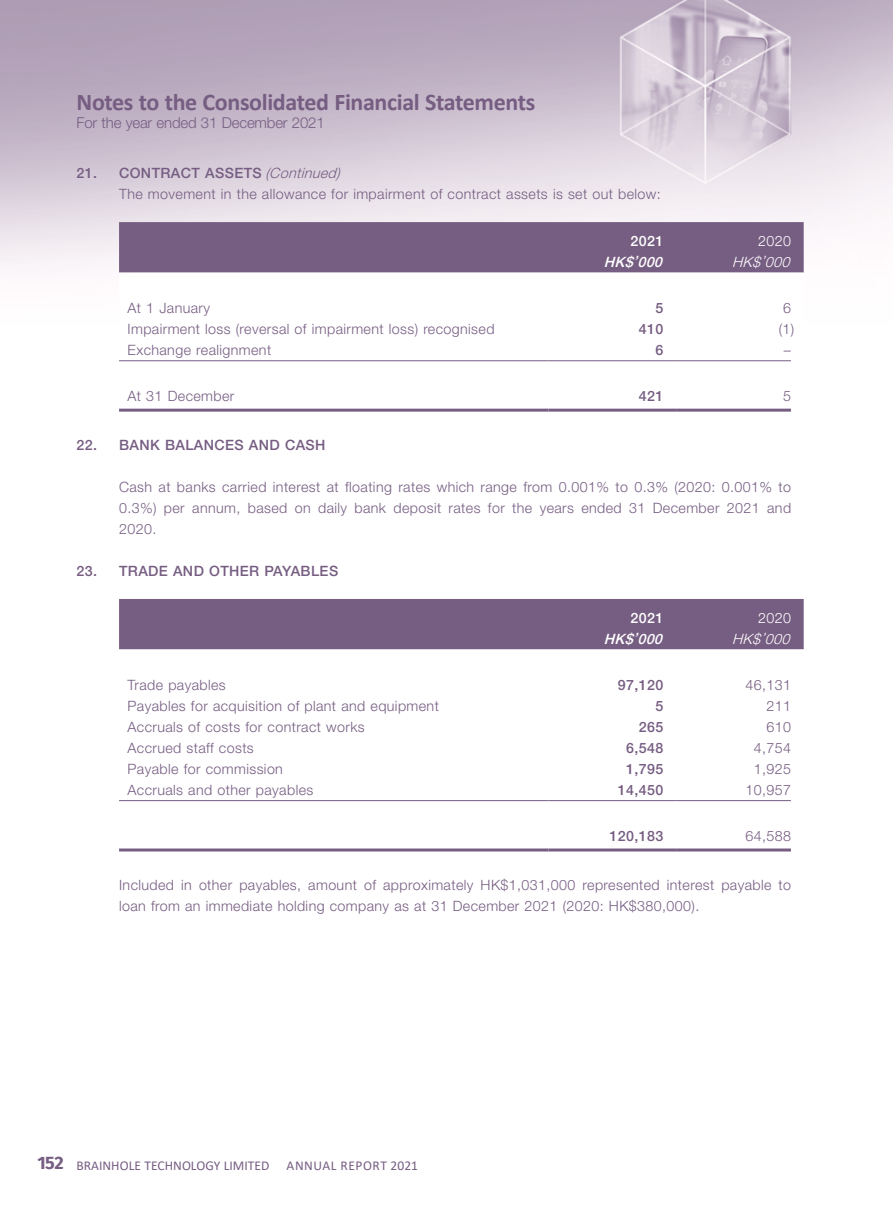
<style>
.page{position:relative;width:893px;height:1212px;background:#fff}
.page>*{position:absolute;margin:0;border:0;box-sizing:border-box;transform-origin:0 0}
.t1{font:700 24px "Calibri";letter-spacing:-.015em;color:#765d82}
.t2{font:300 15px "Helvetica Neue LT Std";letter-spacing:-.01em;color:#765d82}
.Body_Text{font:300 14.25px/21px "Helvetica Neue LT Std";letter-spacing:.03em;color:#765d82;text-align:justify}
.Heading_1{font:500 14.25px "Helvetica Neue LT Std";letter-spacing:.03em;color:#765d82}
.Body_Text-2{font:500 14.25px "Helvetica Neue LT Std";letter-spacing:.03em;color:#765d82}
.Body_Text-3{font:italic 500 14.25px "Helvetica Neue LT Std";color:#fff}
.Body_Text-4{font:italic 300 14.25px "Helvetica Neue LT Std";color:#fff}
.Body_Text-5{font:500 14.25px "Helvetica Neue LT Std";letter-spacing:.03em;color:#fff}
.Body_Text-6{font:300 14.25px "Helvetica Neue LT Std";letter-spacing:.03em;color:#fff}
.t3{font:13.5px "Calibri";letter-spacing:.005em;color:#765d82}
.t4{font:13.5px "Calibri";letter-spacing:.04em;color:#765d82}
.s1{font-weight:300;font-style:italic}
.s2{font-family:"Fira Sans";font-weight:700;font-size:18px}
</style>
<div class="page">
<img style="left:0;top:0;width:893px;height:266px">
<div style="left:119px;top:222px;width:685px;height:51px;background:#765d82"></div>
<svg style="left:119px;top:361px;width:672px;height:48px"></svg>
<hr style="left:119px;top:360px;width:430px;height:1px;background:#765d82">
<hr style="left:549px;top:360px;width:127px;height:1px;background:#765d82">
<hr style="left:676px;top:360px;width:115px;height:1px;background:#765d82">
<hr style="left:119px;top:409px;width:430px;height:3px;background:#765d82">
<hr style="left:549px;top:409px;width:127px;height:3px;background:#765d82">
<hr style="left:676px;top:409px;width:115px;height:3px;background:#765d82">
<div style="left:119px;top:599px;width:685px;height:50px;background:#765d82"></div>
<svg style="left:119px;top:649px;width:685px;height:153px"></svg>
<hr style="left:119px;top:800px;width:430px;height:1px;background:#765d82">
<hr style="left:549px;top:800px;width:127px;height:1px;background:#765d82">
<hr style="left:676px;top:800px;width:115px;height:1px;background:#765d82">
<hr style="left:119px;top:848px;width:430px;height:3px;background:#765d82">
<hr style="left:549px;top:848px;width:127px;height:3px;background:#765d82">
<hr style="left:676px;top:848px;width:115px;height:3px;background:#765d82">
<h1 class="t1" style="left:77px;top:85px;width:460px">Notes to the Consolidated Financial Statements</h1>
<p class="t2" style="left:77px;top:113px;width:250px">For the year ended 31 December 2021</p>
<p class="Heading_1" style="left:77px;top:165px;width:265px">21. CONTRACT ASSETS <span class="s1">(Continued)</span></p>
<p class="Body_Text" style="left:119px;top:184px;width:543px">The movement in the allowance for impairment of contract assets is set out below:</p>
<p class="Body_Text-5" style="left:630px;top:232px;width:34px">2021</p>
<p class="Body_Text-6" style="left:758px;top:232px;width:34px">2020</p>
<p class="Body_Text-3" style="left:604px;top:253px;width:64px">HK$’000</p>
<p class="Body_Text-4" style="left:732px;top:253px;width:63px">HK$’000</p>
<p class="Body_Text" style="left:128px;top:297px;width:84px">At 1 January</p>
<p class="Body_Text-2" style="left:655px;top:299px;width:9px">5</p>
<p class="Body_Text" style="left:783px;top:297px;width:9px">6</p>
<p class="Body_Text" style="left:128px;top:318px;width:368px">Impairment loss (reversal of impairment loss) recognised</p>
<p class="Body_Text-2" style="left:639px;top:320px;width:26px">410</p>
<p class="Body_Text" style="left:779px;top:318px;width:17px">(1)</p>
<p class="Body_Text" style="left:128px;top:339px;width:145px">Exchange realignment</p>
<p class="Body_Text-2" style="left:655px;top:341px;width:9px">6</p>
<p class="Body_Text" style="left:784px;top:339px;width:9px">–</p>
<p class="Body_Text" style="left:128px;top:386px;width:108px">At 31 December</p>
<p class="Body_Text-2" style="left:639px;top:388px;width:26px">421</p>
<p class="Body_Text" style="left:783px;top:386px;width:9px">5</p>
<p class="Heading_1" style="left:77px;top:437px;width:250px">22. BANK BALANCES AND CASH</p>
<p class="Body_Text" style="left:119px;top:476px;width:674px">Cash at banks carried interest at floating rates which range from 0.001% to 0.3% (2020: 0.001% to 0.3%) per annum, based on daily bank deposit rates for the years ended 31 December 2021 and 2020.</p>
<p class="Heading_1" style="left:77px;top:563px;width:263px">23. TRADE AND OTHER PAYABLES</p>
<p class="Body_Text-5" style="left:630px;top:609px;width:34px">2021</p>
<p class="Body_Text-6" style="left:758px;top:609px;width:34px">2020</p>
<p class="Body_Text-3" style="left:604px;top:630px;width:64px">HK$’000</p>
<p class="Body_Text-4" style="left:732px;top:630px;width:63px">HK$’000</p>
<p class="Body_Text" style="left:128px;top:674px;width:100px">Trade payables</p>
<p class="Body_Text-2" style="left:618px;top:676px;width:47px">97,120</p>
<p class="Body_Text" style="left:745px;top:674px;width:47px">46,131</p>
<p class="Body_Text" style="left:128px;top:695px;width:313px">Payables for acquisition of plant and equipment</p>
<p class="Body_Text-2" style="left:655px;top:697px;width:9px">5</p>
<p class="Body_Text" style="left:766px;top:695px;width:26px">211</p>
<p class="Body_Text" style="left:128px;top:716px;width:239px">Accruals of costs for contract works</p>
<p class="Body_Text-2" style="left:639px;top:718px;width:26px">265</p>
<p class="Body_Text" style="left:766px;top:716px;width:26px">610</p>
<p class="Body_Text" style="left:128px;top:737px;width:128px">Accrued staff costs</p>
<p class="Body_Text-2" style="left:626px;top:739px;width:39px">6,548</p>
<p class="Body_Text" style="left:754px;top:737px;width:39px">4,754</p>
<p class="Body_Text" style="left:128px;top:758px;width:157px">Payable for commission</p>
<p class="Body_Text-2" style="left:626px;top:760px;width:39px">1,795</p>
<p class="Body_Text" style="left:754px;top:758px;width:39px">1,925</p>
<p class="Body_Text" style="left:128px;top:779px;width:187px">Accruals and other payables</p>
<p class="Body_Text-2" style="left:618px;top:781px;width:47px">14,450</p>
<p class="Body_Text" style="left:745px;top:779px;width:47px">10,957</p>
<p class="Body_Text-2" style="left:609px;top:828px;width:55px">120,183</p>
<p class="Body_Text" style="left:745px;top:825px;width:47px">64,588</p>
<p class="Body_Text" style="left:119px;top:874px;width:674px">Included in other payables, amount of approximately HK$1,031,000 represented interest payable to loan from an immediate holding company as at 31 December 2021 (2020: HK$380,000).</p>
<p class="t3" style="left:37px;top:1156px;width:234px"><span class="s2">152</span> BRAINHOLE TECHNOLOGY LIMITED</p>
<p class="t4" style="left:287px;top:1156px;width:133px">ANNUAL REPORT 2021</p>
</div>
